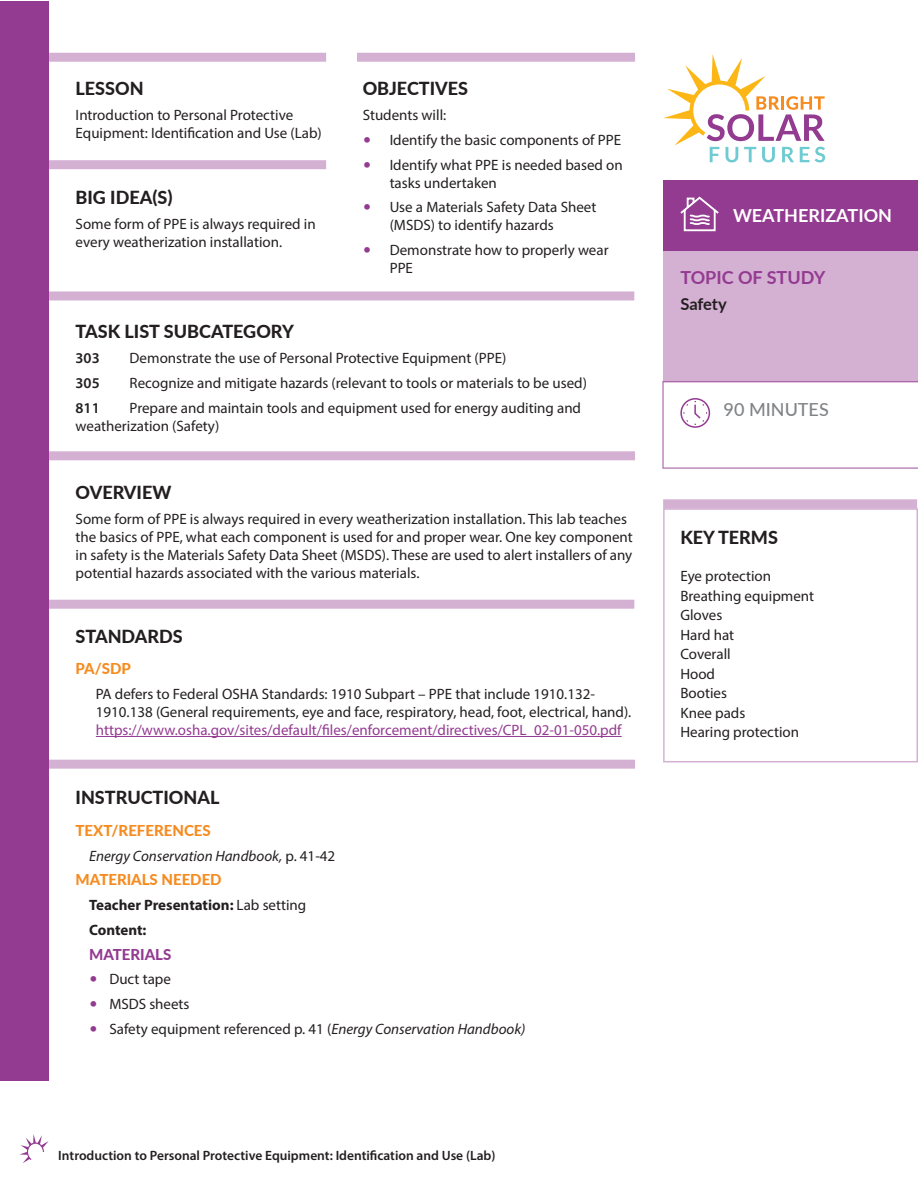
<style>
.page{position:relative;width:918px;height:1188px;background:#fff}
.page>*{position:absolute;margin:0;border:0;box-sizing:border-box;transform-origin:0 0}
.Body{font:800 18px "Lato";color:#231f20}
.t1{font:700 18px "Lato";color:#fff}
.t2{font:700 18px "Lato";color:#933a91}
.t3{font:500 18px "Lato";color:#808285}
.t4{font:700 16.5px "Lato";letter-spacing:-.005em;color:#231f20}
.Body-2{font:15px/18px "Myriad Pro";color:#231f20}
.Indent{font:700 15px "Myriad Pro";color:#231f20}
.Indent-2{font:italic 15px "Myriad Pro";color:#231f20}
.Subheading{font:800 15px "Lato";color:#f68b1f}
.Body-3{font:800 15px "Lato";color:#f68b1f}
.Body-4{font:600 15px "Myriad Pro";color:#231f20}
.Indent-3{font:800 15px "Lato";color:#933a91}
.t5{font:600 13.5px "Myriad Pro";color:#231f20}
.s1{font-family:"Lato";color:#933a91}
.s2{color:#933a91}
.s3{font-style:normal}
.s4{font-weight:400}
.s5{font-style:italic}
</style>
<div class="page">
<div style="left:0;top:1px;width:49px;height:1080px;background:#933a91"></div>
<svg style="left:19px;top:1134px;width:30px;height:29px"></svg>
<div style="left:663px;top:180px;width:255px;height:70px;background:#933a91"></div>
<svg style="left:663px;top:54px;width:162px;height:108px"></svg>
<div style="left:663px;top:250px;width:255px;height:131px;background:#d4b0d3"></div>
<svg style="left:662px;top:381px;width:256px;height:88px"></svg>
<svg style="left:680px;top:196px;width:39px;height:36px"></svg>
<svg style="left:49px;top:53px;width:277px;height:9px;background:#d5b2d4"></svg>
<div style="left:357px;top:53px;width:278px;height:9px;background:#d4b0d3"></div>
<svg style="left:49px;top:160px;width:277px;height:9px;background:#d4b1d4"></svg>
<svg style="left:49px;top:451px;width:586px;height:9px;background:#d5b2d4"></svg>
<div style="left:663px;top:499px;width:254px;height:9px;background:#d4b0d3"></div>
<svg style="left:49px;top:760px;width:586px;height:9px;background:#d5b3d4"></svg>
<svg style="left:49px;top:291px;width:585px;height:9px;background:#d6b4d5"></svg>
<svg style="left:49px;top:600px;width:585px;height:9px;background:#d5b2d4"></svg>
<hr style="left:96px;top:736px;width:526px;height:1px;background:#933a91">
<p class="Body" style="left:76px;top:76px;width:70px">LESSON</p>
<p class="Body-2" style="left:76px;top:106px;width:248px">Introduction to Personal Protective<br>Equipment: Identification and Use (Lab)</p>
<p class="Body" style="left:76px;top:184px;width:99px">BIG IDEA(S)</p>
<p class="Body-2" style="left:76px;top:214px;width:242px">Some form of PPE is always required in every weatherization installation.</p>
<p class="Body" style="left:363px;top:76px;width:107px">OBJECTIVES</p>
<p class="Body-2" style="left:363px;top:106px;width:85px">Students will:</p>
<p class="Body-2" style="left:363px;top:131px;width:260px"><span class="s1">ҋ</span> Identify the basic components of PPE</p>
<p class="Body-2" style="left:390px;top:155px;width:235px;text-indent:-27px"><span class="s1">ҋ</span> Identify what PPE is needed based on tasks undertaken</p>
<p class="Body-2" style="left:390px;top:198px;width:208px;text-indent:-27px"><span class="s1">ҋ</span> Use a Materials Safety Data Sheet (MSDS) to identify hazards</p>
<p class="Body-2" style="left:390px;top:241px;width:220px;text-indent:-27px"><span class="s1">ҋ</span> Demonstrate how to properly wear<br>PPE</p>
<p class="Body" style="left:76px;top:318px;width:220px">TASK LIST SUBCATEGORY</p>
<p class="Body-4" style="left:76px;top:349px;width:26px">303</p>
<p class="Body-2" style="left:130px;top:349px;width:378px">Demonstrate the use of Personal Protective Equipment (PPE)</p>
<p class="Body-4" style="left:76px;top:373px;width:26px">305</p>
<p class="Body-2" style="left:130px;top:374px;width:459px">Recognize and mitigate hazards (relevant to tools or materials to be used)</p>
<p class="Body-4" style="left:76px;top:398px;width:26px">811</p>
<p class="Body-2" style="left:76px;top:398px;width:507px;text-indent:54px">Prepare and maintain tools and equipment used for energy auditing and weatherization (Safety)</p>
<p class="Body" style="left:76px;top:479px;width:97px">OVERVIEW</p>
<p class="Body-2" style="left:76px;top:509px;width:559px">Some form of PPE is always required in every weatherization installation. This lab teaches the basics of PPE, what each component is used for and proper wear. One key component in safety is the Materials Safety Data Sheet (MSDS). These are used to alert installers of any potential hazards associated with the various materials.</p>
<p class="Body" style="left:76px;top:623px;width:109px">STANDARDS</p>
<p class="Subheading" style="left:76px;top:658px;width:57px">PA/SDP</p>
<p class="Body-2" style="left:96px;top:685px;width:537px">PA defers to Federal OSHA Standards: 1910 Subpart – PPE that include 1910.132-<br>1910.138 (General requirements, eye and face, respiratory, head, foot, electrical, hand). <span class="s2">https://www.osha.gov/sites/default/files/enforcement/directives/CPL_02-01-050.pdf</span></p>
<p class="Body" style="left:76px;top:784px;width:145px">INSTRUCTIONAL</p>
<p class="Subheading" style="left:76px;top:819px;width:137px">TEXT/REFERENCES</p>
<p class="Indent-2" style="left:89px;top:846px;width:248px">Energy Conservation Handbook, <span class="s3">p. 41-42</span></p>
<p class="Body-3" style="left:76px;top:869px;width:148px">MATERIALS NEEDED</p>
<p class="Indent" style="left:89px;top:895px;width:219px">Teacher Presentation: <span class="s4">Lab setting</span></p>
<p class="Indent" style="left:89px;top:920px;width:59px">Content:</p>
<p class="Indent-3" style="left:89px;top:943px;width:84px">MATERIALS</p>
<p class="Body-2" style="left:89px;top:970px;width:83px"><span class="s1">ҋ</span> Duct tape</p>
<p class="Body-2" style="left:89px;top:995px;width:102px"><span class="s1">ҋ</span> MSDS sheets</p>
<p class="Body-2" style="left:89px;top:1020px;width:438px"><span class="s1">ҋ</span> Safety equipment referenced p. 41 (<span class="s5">Energy Conservation Handbook)</span></p>
<p class="t5" style="left:58px;top:1147px;width:439px">Introduction to Personal Protective Equipment: Identification and Use (Lab)</p>
<p class="t1" style="left:733px;top:202px;width:161px">WEATHERIZATION</p>
<p class="t2" style="left:680px;top:264px;width:146px">TOPIC OF STUDY</p>
<p class="t4" style="left:680px;top:292px;width:48px">Safety</p>
<p class="t3" style="left:724px;top:397px;width:107px">90 MINUTES</p>
<p class="Body" style="left:680px;top:524px;width:99px">KEY TERMS</p>
<p class="Body-2" style="left:680px;top:567px;width:92px">Eye protection</p>
<p class="Body-2" style="left:680px;top:587px;width:135px">Breathing equipment</p>
<p class="Body-2" style="left:680px;top:606px;width:43px">Gloves</p>
<p class="Body-2" style="left:680px;top:626px;width:55px">Hard hat</p>
<p class="Body-2" style="left:680px;top:645px;width:52px">Coverall</p>
<p class="Body-2" style="left:680px;top:665px;width:36px">Hood</p>
<p class="Body-2" style="left:680px;top:684px;width:48px">Booties</p>
<p class="Body-2" style="left:680px;top:704px;width:66px">Knee pads</p>
<p class="Body-2" style="left:680px;top:723px;width:120px">Hearing protection</p>
</div>
